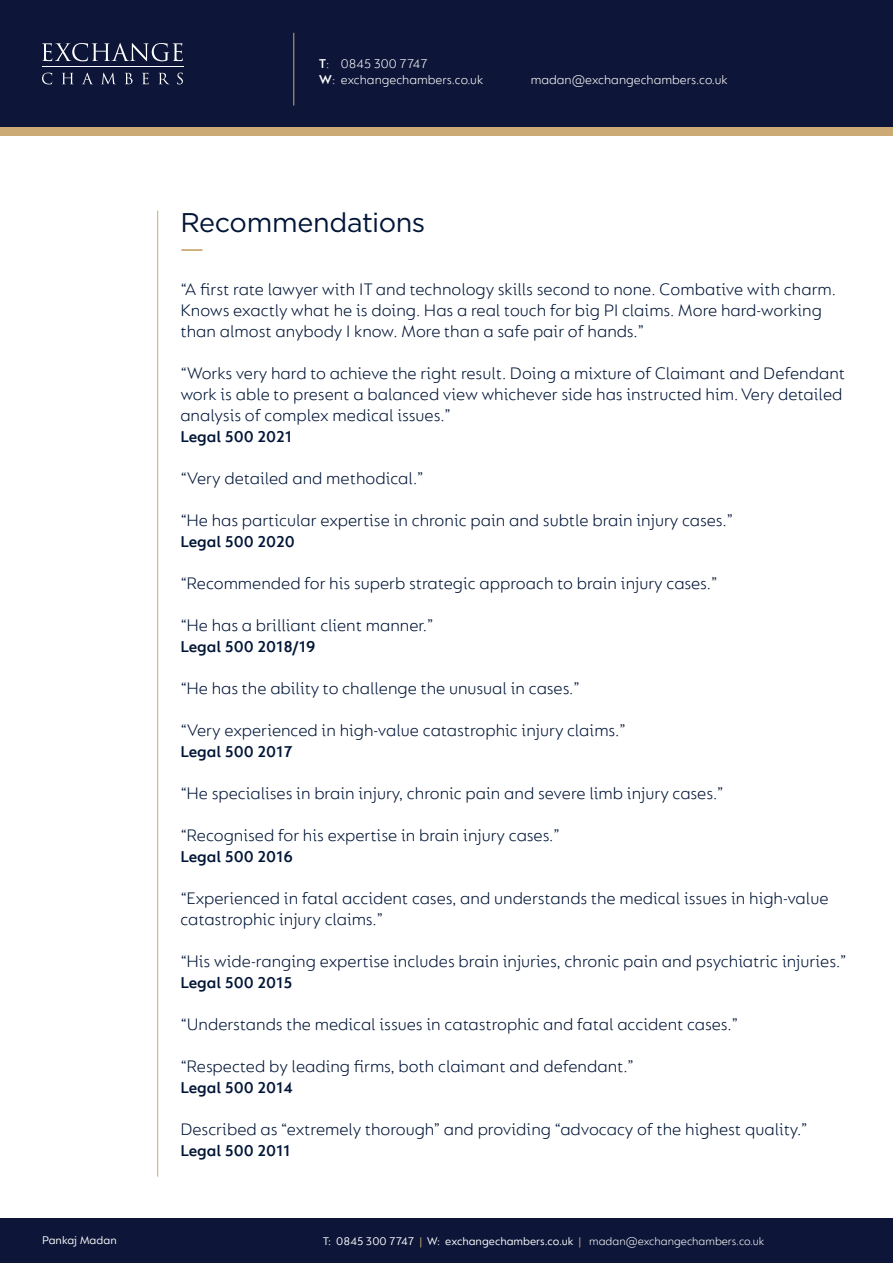
<style>
.page{position:relative;width:893px;height:1263px;background:#fff}
.page>*{position:absolute;margin:0;border:0;box-sizing:border-box;transform-origin:0 0}
.t1{font:27px "Gotham";letter-spacing:-.015em;color:#001537}
.t2{font:300 18px/21px "FS Lucas";color:#001537}
.t3{font:600 16.5px "FS Lucas";color:#001537}
.t4{font:300 13.5px/16.2px "FS Lucas";color:#fff}
.t5{font:12px "FS Lucas";color:#fff}
.s1{font-weight:600}
.s2{color:#cbaa76}
.s3{font-weight:300}
</style>
<div class="page">
<div style="left:0;top:64px;width:893px;height:72px;background:#cbaa76"></div>
<div style="left:0;top:0;width:893px;height:127px;background:#0d1638"></div>
<div style="left:0;top:1219px;width:893px;height:44px;background:#0d1638"></div>
<hr style="left:42px;top:67px;width:142px;height:1px;background:#fff">
<svg style="left:42px;top:43px;width:141px;height:18px"></svg>
<svg style="left:42px;top:73px;width:10px;height:11px"></svg>
<svg style="left:62px;top:73px;width:11px;height:11px"></svg>
<svg style="left:82px;top:73px;width:11px;height:11px"></svg>
<svg style="left:102px;top:73px;width:13px;height:11px"></svg>
<svg style="left:125px;top:73px;width:8px;height:11px"></svg>
<svg style="left:142px;top:73px;width:7px;height:11px"></svg>
<svg style="left:159px;top:73px;width:10px;height:11px"></svg>
<svg style="left:177px;top:73px;width:6px;height:11px"></svg>
<hr style="left:293px;top:33px;width:1px;height:73px;background:#cbaa76">
<hr style="left:157px;top:211px;width:1px;height:966px;background:#cbaa76">
<hr style="left:181px;top:249px;width:21px;height:2px;background:#cbaa76">
<p class="t5" style="left:42px;top:1233px;width:76px">Pankaj Madan</p>
<p class="t4" style="left:319px;top:55px;width:166px"><span class="s1">T</span>: 0845 300 7747<br><span class="s1">W</span>: exchangechambers.co.uk</p>
<p class="t4" style="left:531px;top:71px;width:198px">madan@exchangechambers.co.uk</p>
<p class="t1" style="left:180px;top:205px;width:247px">Recommendations</p>
<p class="t2" style="left:180px;top:278px;width:657px">“A first rate lawyer with IT and technology skills second to none. Combative with charm.<br>Knows exactly what he is doing. Has a real touch for big PI claims. More hard-working than almost anybody I know. More than a safe pair of hands.”</p>
<p class="t2" style="left:180px;top:362px;width:666px">“Works very hard to achieve the right result. Doing a mixture of Claimant and Defendant work is able to present a balanced view whichever side has instructed him. Very detailed analysis of complex medical issues.”</p>
<p class="t3" style="left:180px;top:427px;width:113px">Legal 500 2021</p>
<p class="t2" style="left:180px;top:467px;width:245px">“Very detailed and methodical.”</p>
<p class="t2" style="left:180px;top:509px;width:554px">“He has particular expertise in chronic pain and subtle brain injury cases.”</p>
<p class="t3" style="left:180px;top:532px;width:116px">Legal 500 2020</p>
<p class="t2" style="left:180px;top:572px;width:539px">“Recommended for his superb strategic approach to brain injury cases.”</p>
<p class="t2" style="left:180px;top:614px;width:255px">“He has a brilliant client manner.”</p>
<p class="t3" style="left:180px;top:637px;width:137px">Legal 500 2018/19</p>
<p class="t2" style="left:180px;top:677px;width:401px">“He has the ability to challenge the unusual in cases.”</p>
<p class="t2" style="left:180px;top:719px;width:447px">“Very experienced in high-value catastrophic injury claims.”</p>
<p class="t3" style="left:180px;top:742px;width:114px">Legal 500 2017</p>
<p class="t2" style="left:180px;top:782px;width:545px">“He specialises in brain injury, chronic pain and severe limb injury cases.”</p>
<p class="t2" style="left:180px;top:824px;width:381px">“Recognised for his expertise in brain injury cases.”</p>
<p class="t3" style="left:180px;top:847px;width:114px">Legal 500 2016</p>
<p class="t2" style="left:180px;top:887px;width:650px">“Experienced in fatal accident cases, and understands the medical issues in high-value catastrophic injury claims.”</p>
<p class="t2" style="left:180px;top:950px;width:668px">“His wide-ranging expertise includes brain injuries, chronic pain and psychiatric injuries.”</p>
<p class="t3" style="left:180px;top:973px;width:114px">Legal 500 2015</p>
<p class="t2" style="left:180px;top:1013px;width:559px">“Understands the medical issues in catastrophic and fatal accident cases.”</p>
<p class="t2" style="left:180px;top:1055px;width:455px">“Respected by leading firms, both claimant and defendant.”</p>
<p class="t3" style="left:180px;top:1078px;width:114px">Legal 500 2014</p>
<p class="t2" style="left:180px;top:1118px;width:629px">Described as “extremely thorough” and providing “advocacy of the highest quality.”</p>
<p class="t3" style="left:180px;top:1141px;width:112px">Legal 500 2011</p>
<p class="t5" style="left:323px;top:1235px;width:443px">T: 0845 300 7747 <span class="s2">|</span> W: exchangechambers.co.uk <span class="s2">|</span> <span class="s3">madan@exchangechambers.co.uk</span></p>
</div>
